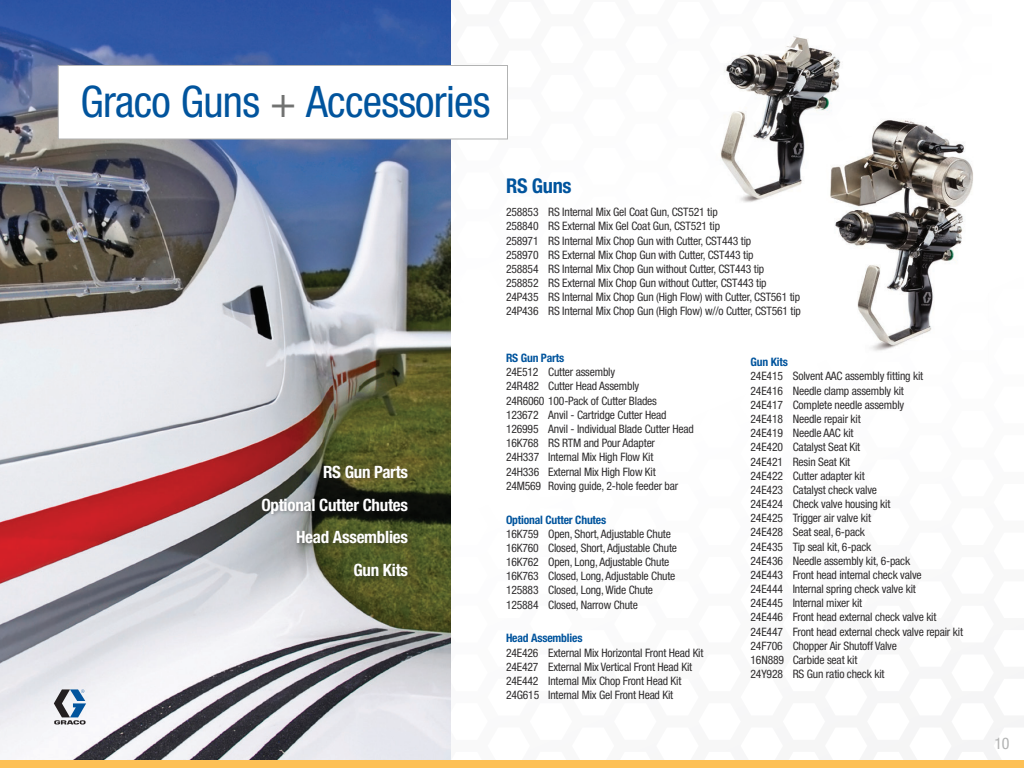
<style>
.page{position:relative;width:1024px;height:768px;background:#fff}
.page>*{position:absolute;margin:0;border:0;box-sizing:border-box;transform-origin:0 0}
.Inside_Header{font:condensed 43.5px "Helvetica Neue LT Std";letter-spacing:-.015em;color:#01549d}
.Body_Copy_10_13{font:700 condensed 20.4px "Helvetica Neue LT Std";letter-spacing:-.015em;color:#01549d}
.Interior_Order_Sub{font:700 condensed 17px "Helvetica Neue LT Std";letter-spacing:-.015em;color:#fff}
.t1{font:condensed 16px "Helvetica Neue LT Std";color:#b2b3b3}
.Interior_Order_Detai{font:condensed 11.6px "Helvetica Neue LT Std";letter-spacing:-.015em;color:#312f30}
.Interior_Order_Sub-2{font:700 condensed 11.6px "Helvetica Neue LT Std";letter-spacing:-.015em;color:#01549d}
.s1{color:#717271}
</style>
<div class="page">
<img style="left:857px;top:120px;width:116px;height:231px">
<img style="left:835px;top:122px;width:78px;height:168px">
<img style="left:720px;top:36px;width:150px;height:180px">
<img style="left:726px;top:37px;width:73px;height:102px">
<img style="left:0;top:0;width:450px;height:760px">
<div style="left:58px;top:65px;width:450px;height:74px;background:#fff;border:1px solid #b2b3b3"></div>
<div style="left:260px;top:463px;width:152px;height:118px;background:#231f20;opacity:.4"></div>
<div style="left:0;top:760px;width:1024px;height:8px;background:#fdc056"></div>
<svg style="left:40px;top:675px;width:61px;height:64px"></svg>
<p class="Inside_Header" style="left:81px;top:77px;width:411px">Graco Guns <span class="s1">+</span> Accessories</p>
<p class="Interior_Order_Sub" style="left:323px;top:462px;width:86px">RS Gun Parts</p>
<p class="Interior_Order_Sub" style="left:261px;top:494px;width:148px">Optional Cutter Chutes</p>
<p class="Interior_Order_Sub" style="left:296px;top:527px;width:113px">Head Assemblies</p>
<p class="Interior_Order_Sub" style="left:353px;top:560px;width:56px">Gun Kits</p>
<p class="Body_Copy_10_13" style="left:506px;top:173px;width:67px">RS Guns</p>
<p class="Interior_Order_Detai" style="left:506px;top:205px;width:213px">258853 RS Internal Mix Gel Coat Gun, CST521 tip</p>
<p class="Interior_Order_Detai" style="left:506px;top:220px;width:216px">258840 RS External Mix Gel Coat Gun, CST521 tip</p>
<p class="Interior_Order_Detai" style="left:506px;top:234px;width:247px">258971 RS Internal Mix Chop Gun with Cutter, CST443 tip</p>
<p class="Interior_Order_Detai" style="left:506px;top:248px;width:249px">258970 RS External Mix Chop Gun with Cutter, CST443 tip</p>
<p class="Interior_Order_Detai" style="left:506px;top:262px;width:260px">258854 RS Internal Mix Chop Gun without Cutter, CST443 tip</p>
<p class="Interior_Order_Detai" style="left:506px;top:276px;width:262px">258852 RS External Mix Chop Gun without Cutter, CST443 tip</p>
<p class="Interior_Order_Detai" style="left:506px;top:290px;width:296px">24P435 RS Internal Mix Chop Gun (High Flow) with Cutter, CST561 tip</p>
<p class="Interior_Order_Detai" style="left:506px;top:305px;width:297px">24P436 RS Internal Mix Chop Gun (High Flow) w//o Cutter, CST561 tip</p>
<p class="Interior_Order_Sub-2" style="left:506px;top:351px;width:60px">RS Gun Parts</p>
<p class="Interior_Order_Detai" style="left:506px;top:366px;width:111px">24E512 Cutter assembly</p>
<p class="Interior_Order_Detai" style="left:506px;top:380px;width:135px">24R482 Cutter Head Assembly</p>
<p class="Interior_Order_Detai" style="left:506px;top:394px;width:152px">24R6060 100-Pack of Cutter Blades</p>
<p class="Interior_Order_Detai" style="left:506px;top:408px;width:162px">123672 Anvil - Cartridge Cutter Head</p>
<p class="Interior_Order_Detai" style="left:506px;top:422px;width:189px">126995 Anvil - Individual Blade Cutter Head</p>
<p class="Interior_Order_Detai" style="left:506px;top:436px;width:151px">16K768 RS RTM and Pour Adapter</p>
<p class="Interior_Order_Detai" style="left:506px;top:451px;width:149px">24H337 Internal Mix High Flow Kit</p>
<p class="Interior_Order_Detai" style="left:506px;top:465px;width:151px">24H336 External Mix High Flow Kit</p>
<p class="Interior_Order_Detai" style="left:506px;top:479px;width:174px">24M569 Roving guide, 2-hole feeder bar</p>
<p class="Interior_Order_Sub-2" style="left:506px;top:512px;width:102px">Optional Cutter Chutes</p>
<p class="Interior_Order_Detai" style="left:506px;top:527px;width:166px">16K759 Open, Short, Adjustable Chute</p>
<p class="Interior_Order_Detai" style="left:506px;top:541px;width:173px">16K760 Closed, Short, Adjustable Chute</p>
<p class="Interior_Order_Detai" style="left:506px;top:555px;width:165px">16K762 Open, Long, Adjustable Chute</p>
<p class="Interior_Order_Detai" style="left:506px;top:569px;width:171px">16K763 Closed, Long, Adjustable Chute</p>
<p class="Interior_Order_Detai" style="left:506px;top:584px;width:149px">125883 Closed, Long, Wide Chute</p>
<p class="Interior_Order_Detai" style="left:506px;top:598px;width:133px">125884 Closed, Narrow Chute</p>
<p class="Interior_Order_Sub-2" style="left:506px;top:631px;width:78px">Head Assemblies</p>
<p class="Interior_Order_Detai" style="left:506px;top:646px;width:199px">24E426 External Mix Horizontal Front Head Kit</p>
<p class="Interior_Order_Detai" style="left:506px;top:660px;width:188px">24E427 External Mix Vertical Front Head Kit</p>
<p class="Interior_Order_Detai" style="left:506px;top:674px;width:177px">24E442 Internal Mix Chop Front Head Kit</p>
<p class="Interior_Order_Detai" style="left:506px;top:688px;width:169px">24G615 Internal Mix Gel Front Head Kit</p>
<p class="Interior_Order_Sub-2" style="left:751px;top:355px;width:39px">Gun Kits</p>
<p class="Interior_Order_Detai" style="left:751px;top:370px;width:174px">24E415 Solvent AAC assembly fitting kit</p>
<p class="Interior_Order_Detai" style="left:751px;top:384px;width:155px">24E416 Needle clamp assembly kit</p>
<p class="Interior_Order_Detai" style="left:751px;top:398px;width:155px">24E417 Complete needle assembly</p>
<p class="Interior_Order_Detai" style="left:751px;top:412px;width:112px">24E418 Needle repair kit</p>
<p class="Interior_Order_Detai" style="left:751px;top:426px;width:104px">24E419 Needle AAC kit</p>
<p class="Interior_Order_Detai" style="left:751px;top:441px;width:111px">24E420 Catalyst Seat Kit</p>
<p class="Interior_Order_Detai" style="left:751px;top:455px;width:101px">24E421 Resin Seat Kit</p>
<p class="Interior_Order_Detai" style="left:751px;top:469px;width:116px">24E422 Cutter adapter kit</p>
<p class="Interior_Order_Detai" style="left:751px;top:483px;width:128px">24E423 Catalyst check valve</p>
<p class="Interior_Order_Detai" style="left:751px;top:497px;width:141px">24E424 Check valve housing kit</p>
<p class="Interior_Order_Detai" style="left:751px;top:511px;width:122px">24E425 Trigger air valve kit</p>
<p class="Interior_Order_Detai" style="left:751px;top:526px;width:116px">24E428 Seat seal, 6-pack</p>
<p class="Interior_Order_Detai" style="left:751px;top:540px;width:122px">24E435 Tip seal kit, 6-pack</p>
<p class="Interior_Order_Detai" style="left:751px;top:554px;width:161px">24E436 Needle assembly kit, 6-pack</p>
<p class="Interior_Order_Detai" style="left:751px;top:568px;width:173px">24E443 Front head internal check valve</p>
<p class="Interior_Order_Detai" style="left:751px;top:582px;width:167px">24E444 Internal spring check valve kit</p>
<p class="Interior_Order_Detai" style="left:751px;top:596px;width:113px">24E445 Internal mixer kit</p>
<p class="Interior_Order_Detai" style="left:751px;top:611px;width:187px">24E446 Front head external check valve kit</p>
<p class="Interior_Order_Detai" style="left:751px;top:625px;width:214px">24E447 Front head external check valve repair kit</p>
<p class="Interior_Order_Detai" style="left:751px;top:639px;width:148px">24F706 Chopper Air Shutoff Valve</p>
<p class="Interior_Order_Detai" style="left:751px;top:653px;width:108px">16N889 Carbide seat kit</p>
<p class="Interior_Order_Detai" style="left:751px;top:667px;width:135px">24Y928 RS Gun ratio check kit</p>
<h3 class="t1" style="left:994px;top:735px;width:17px">10</h3>
</div>
